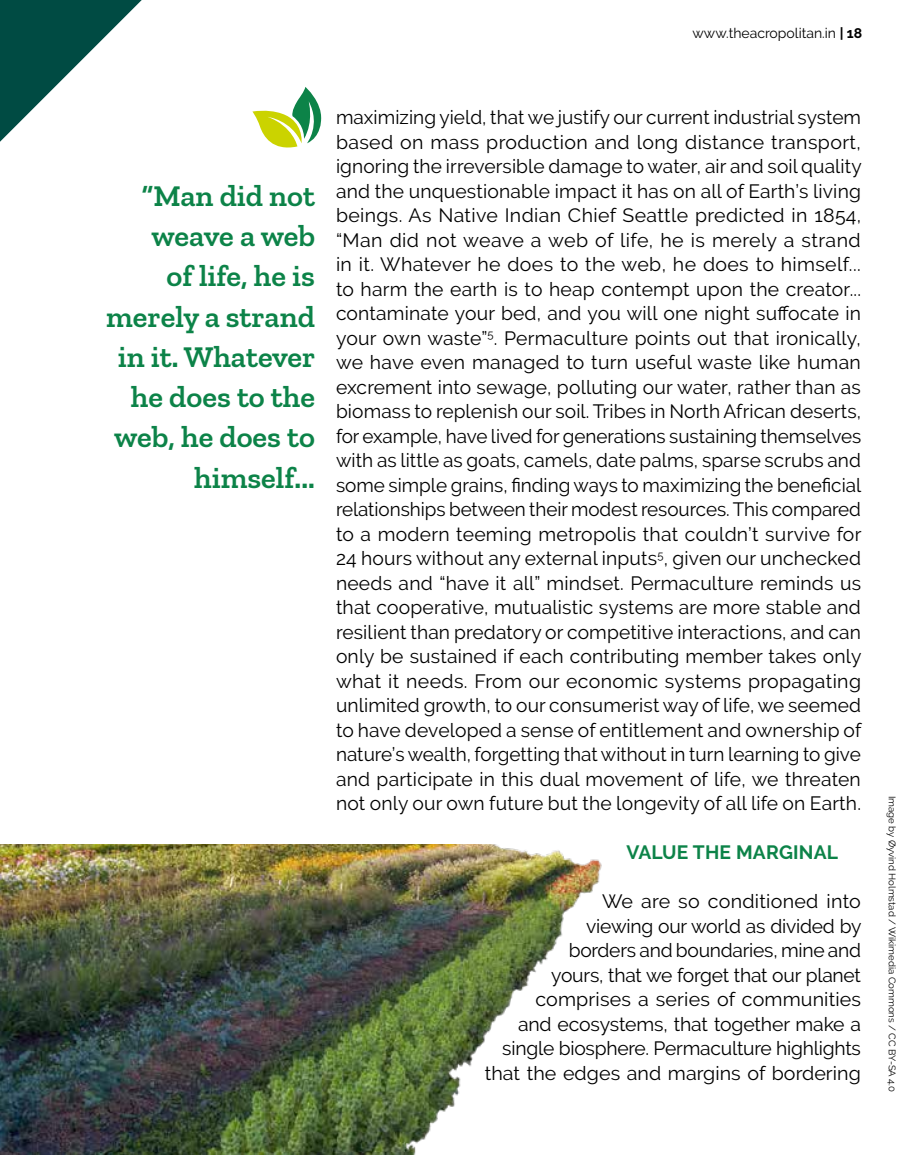
<style>
.page{position:relative;width:924px;height:1155px;background:#fff}
.page>*{position:absolute;margin:0;border:0;box-sizing:border-box;transform-origin:0 0}
.t1{font:600 30.62px/40.2px "Zilla Slab";color:#0c8348;text-align:right}
.t2{font:19.25px/24.5px "Raleway";letter-spacing:-.005em;color:#000;text-align:justify}
.t3{font:700 19.25px "Raleway";letter-spacing:.01em;color:#0c8348}
.t4{font:14px "Raleway";color:#000}
.t5{font:9.62px "Raleway";color:#000}
.s1{font-weight:700}
</style>
<div class="page">
<img style="left:0;top:844px;width:602px;height:311px">
<svg style="left:252px;top:87px;width:70px;height:61px"></svg>
<svg style="left:0;top:0;width:142px;height:142px"></svg>
<p class="t4" style="left:693px;top:25px;width:171px">www.theacropolitan.in <span class="s1">| 18</span></p>
<h1 class="t1" style="left:106px;top:176px;width:211px">“Man did not weave a web<br>of life, he is merely a strand in it. Whatever he does to the web, he does to himself...</h1>
<p class="t2" style="left:336px;top:105px;width:527px">maximizing yield, that we justify our current industrial system based on mass production and long distance transport, ignoring the irreversible damage to water, air and soil quality and the unquestionable impact it has on all of Earth’s living beings. As Native Indian Chief Seattle predicted in 1854, “Man did not weave a web of life, he is merely a strand in it. Whatever he does to the web, he does to himself... to harm the earth is to heap contempt upon the creator... contaminate your bed, and you will one night suffocate in your own waste”<sup>5</sup>. Permaculture points out that ironically, we have even managed to turn useful waste like human excrement into sewage, polluting our water, rather than as biomass to replenish our soil. Tribes in North African deserts, for example, have lived for generations sustaining themselves with as little as goats, camels, date palms, sparse scrubs and some simple grains, finding ways to maximizing the beneficial relationships between their modest resources. This compared to a modern teeming metropolis that couldn’t survive for 24 hours without any external inputs<sup>5</sup>, given our unchecked needs and “have it all” mindset. Permaculture reminds us that cooperative, mutualistic systems are more stable and resilient than predatory or competitive interactions, and can only be sustained if each contributing member takes only what it needs. From our economic systems propagating unlimited growth, to our consumerist way of life, we seemed to have developed a sense of entitlement and ownership of nature’s wealth, forgetting that without in turn learning to give and participate in this dual movement of life, we threaten not only our own future but the longevity of all life on Earth.</p>
<p class="t3" style="left:627px;top:841px;width:213px">VALUE THE MARGINAL</p>
<p class="t2" style="left:485px;top:889px;width:378px;text-align:right">We are so conditioned into<br>viewing our world as divided by<br>borders and boundaries, mine and<br>yours, that we forget that our planet comprises a series of communities<br>and ecosystems, that together make a single biosphere. Permaculture highlights that the edges and margins of bordering</p>
<p class="t5" style="left:898px;top:796px;width:298px;rotate:90deg">Image by Øyvind Holmstad / Wikimedia Commons / CC BY-SA 4.0</p>
</div>
